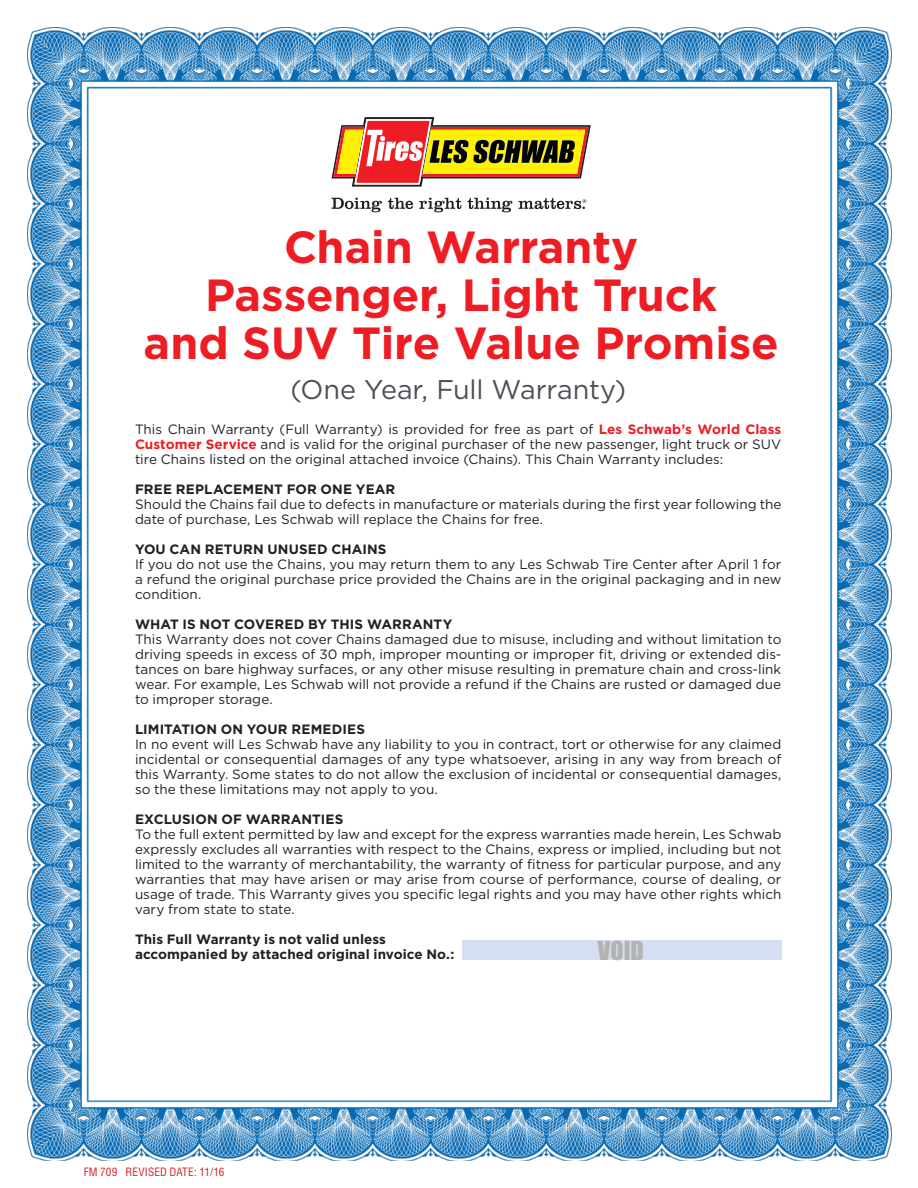
<style>
.page{position:relative;width:918px;height:1188px;background:#fff}
.page>*{position:absolute;margin:0;border:0;box-sizing:border-box;transform-origin:0 0}
.t1{font:700 45px "Gotham";letter-spacing:-.005em;color:#ee1d23}
.t2{font:27px "Gotham";letter-spacing:-.01em;color:#4d4e56}
.t3{font:24px "Impact";color:#b3b3b3}
.Warranty_Paragraph{font:13.5px/15px "Gotham";color:#231f20;text-align:justify}
.Warranty_Paragraph-2{font:700 13.5px/15px "Gotham";letter-spacing:.005em;color:#231f20}
.Warranty_Paragraph-3{font:condensed 11.25px "Helvetica";letter-spacing:.005em;color:#d1232a}
.s1{font-weight:700;color:#ee1d23}
</style>
<div class="page">
<img style="left:27px;top:27px;width:864px;height:1134px">
<div style="left:462px;top:940px;width:319px;height:20px;background:#d5dff1"></div>
<svg style="left:332px;top:198px;width:50px;height:14px"></svg>
<svg style="left:388px;top:198px;width:25px;height:11px"></svg>
<svg style="left:419px;top:198px;width:42px;height:14px"></svg>
<svg style="left:468px;top:198px;width:44px;height:14px"></svg>
<svg style="left:518px;top:198px;width:68px;height:11px"></svg>
<svg style="left:332px;top:117px;width:259px;height:70px"></svg>
<p class="t1" style="left:284px;top:217px;width:356px">Chain Warranty</p>
<p class="t1" style="left:205px;top:265px;width:513px">Passenger, Light Truck</p>
<p class="t1" style="left:144px;top:313px;width:637px">and SUV Tire Value Promise</p>
<p class="t2" style="left:291px;top:372px;width:337px">(One Year, Full Warranty)</p>
<p class="Warranty_Paragraph" style="left:135px;top:421px;width:648px">This Chain Warranty (Full Warranty) is provided for free as part of <span class="s1">Les Schwab’s World Class Customer Service</span> and is valid for the original purchaser of the new passenger, light truck or SUV tire Chains listed on the original attached invoice (Chains). This Chain Warranty includes:</p>
<p class="Warranty_Paragraph-2" style="left:135px;top:482px;width:262px">FREE REPLACEMENT FOR ONE YEAR</p>
<p class="Warranty_Paragraph" style="left:135px;top:496px;width:648px">Should the Chains fail due to defects in manufacture or materials during the first year following the date of purchase, Les Schwab will replace the Chains for free.</p>
<p class="Warranty_Paragraph-2" style="left:135px;top:542px;width:253px">YOU CAN RETURN UNUSED CHAINS</p>
<p class="Warranty_Paragraph" style="left:135px;top:556px;width:648px">If you do not use the Chains, you may return them to any Les Schwab Tire Center after April 1 for a refund the original purchase price provided the Chains are in the original packaging and in new condition.</p>
<p class="Warranty_Paragraph-2" style="left:135px;top:617px;width:319px">WHAT IS NOT COVERED BY THIS WARRANTY</p>
<p class="Warranty_Paragraph" style="left:135px;top:631px;width:648px">This Warranty does not cover Chains damaged due to misuse, including and without limitation to driving speeds in excess of 30 mph, improper mounting or improper fit, driving or extended dis&shy;tances on bare highway surfaces, or any other misuse resulting in premature chain and cross-link wear. For example, Les Schwab will not provide a refund if the Chains are rusted or damaged due to improper storage.</p>
<p class="Warranty_Paragraph-2" style="left:135px;top:722px;width:232px">LIMITATION ON YOUR REMEDIES</p>
<p class="Warranty_Paragraph" style="left:135px;top:736px;width:648px">In no event will Les Schwab have any liability to you in contract, tort or otherwise for any claimed incidental or consequential damages of any type whatsoever, arising in any way from breach of this Warranty. Some states to do not allow the exclusion of incidental or consequential damages, so the these limitations may not apply to you.</p>
<p class="Warranty_Paragraph-2" style="left:135px;top:812px;width:210px">EXCLUSION OF WARRANTIES</p>
<p class="Warranty_Paragraph" style="left:135px;top:826px;width:648px">To the full extent permitted by law and except for the express warranties made herein, Les Schwab expressly excludes all warranties with respect to the Chains, express or implied, including but not limited to the warranty of merchantability, the warranty of fitness for particular purpose, and any warranties that may have arisen or may arise from course of performance, course of dealing, or usage of trade. This Warranty gives you specific legal rights and you may have other rights which vary from state to state.</p>
<p class="Warranty_Paragraph-2" style="left:135px;top:932px;width:321px">This Full Warranty is not valid unless accompanied by attached original invoice No.:</p>
<p class="t3" style="left:598px;top:932px;width:47px">VOID</p>
<p class="Warranty_Paragraph-3" style="left:84px;top:1165px;width:142px">FM 709 REVISED DATE: 11/16</p>
</div>
